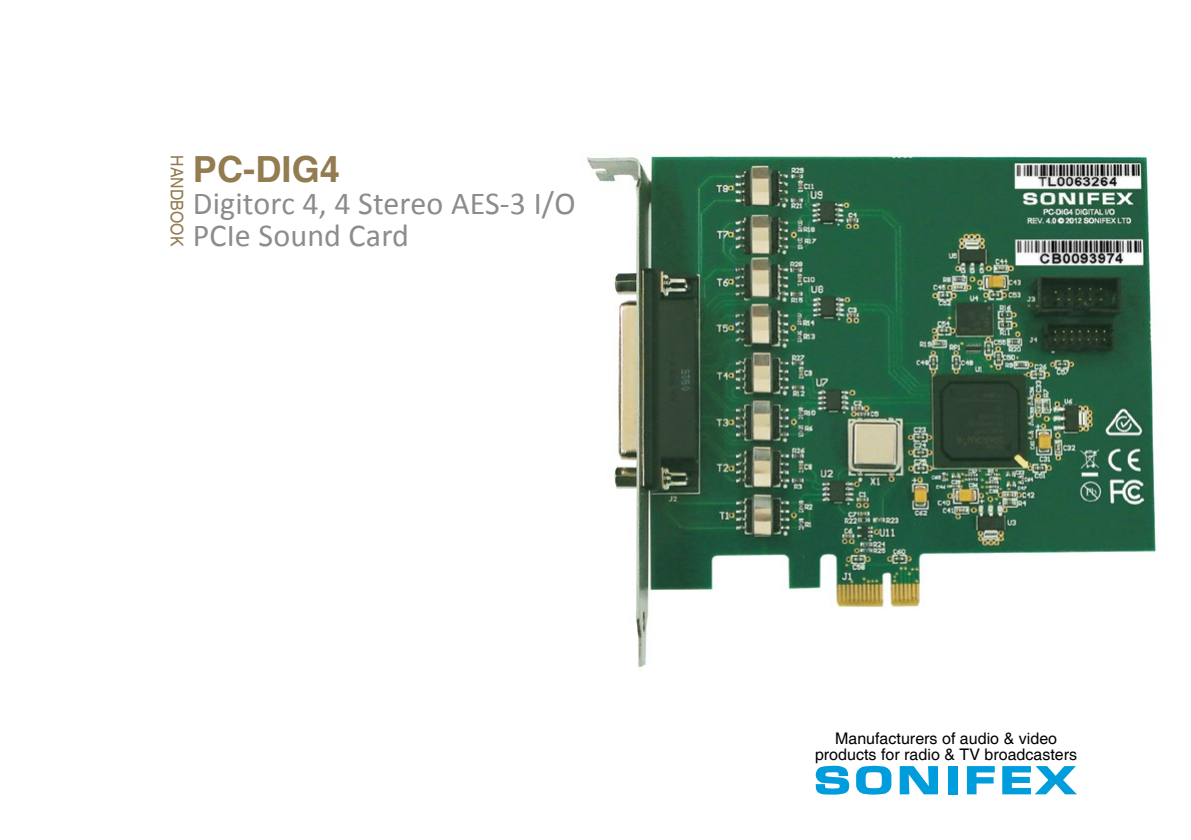
<style>
.page{position:relative;width:1191px;height:840px;background:#fff}
.page>*{position:absolute;margin:0;border:0;box-sizing:border-box;transform-origin:0 0}
.t1{font:700 36px "Helvetica";letter-spacing:.005em;color:#927c50}
.t2{font:32px/32px "Calibri";letter-spacing:.005em;color:#8b8d8d}
.t3{font:17.4px "Helvetica";letter-spacing:.005em;color:#927c50;scale:.91 1}
.t4{font:16px/16px "Helvetica";color:#000;text-align:center}
</style>
<div class="page">
<img style="left:587px;top:155px;width:570px;height:517px">
<svg style="left:815px;top:765px;width:34px;height:29px"></svg>
<svg style="left:899px;top:766px;width:39px;height:27px"></svg>
<div style="left:948px;top:765px;width:9px;height:28px;background:#009ddc"></div>
<svg style="left:967px;top:766px;width:27px;height:27px"></svg>
<svg style="left:856px;top:765px;width:35px;height:29px"></svg>
<svg style="left:1002px;top:766px;width:74px;height:27px"></svg>
<p class="t3" style="left:187px;top:155px;width:102px;rotate:90deg">HANDBOOK</p>
<h1 class="t1" style="left:193px;top:147px;width:149px">PC-DIG4</h1>
<h2 class="t2" style="left:193px;top:188px;width:384px">Digitorc 4, 4 Stereo AES-3 I/O<br>PCIe Sound Card</h2>
<p class="t4" style="left:815px;top:730px;width:264px">Manufacturers of audio &amp; video products for radio &amp; TV broadcasters</p>
</div>
